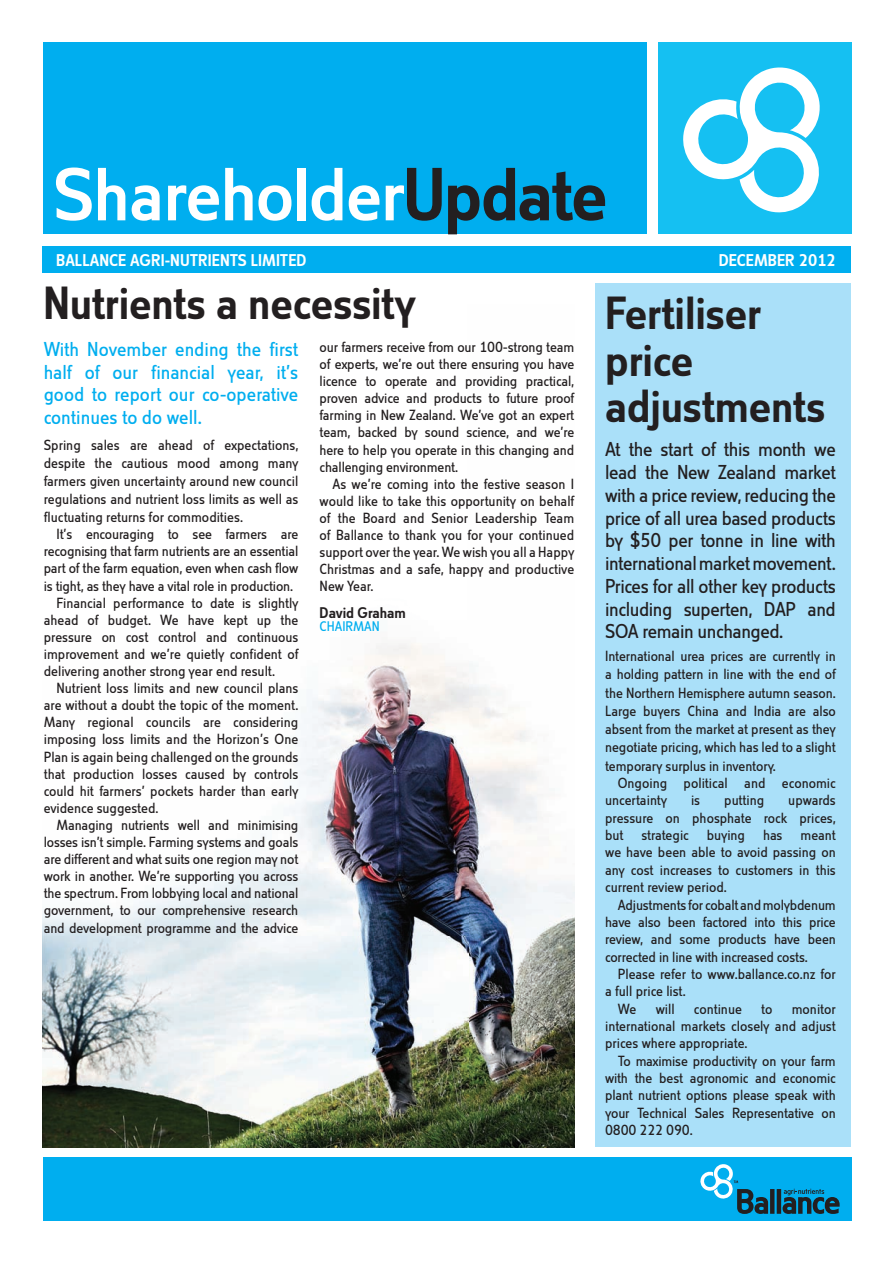
<style>
.page{position:relative;width:893px;height:1263px;background:#fff}
.page>*{position:absolute;margin:0;border:0;box-sizing:border-box;transform-origin:0 0}
.t1{font:500 45px/46.5px "Cst Berlin West";letter-spacing:-.005em;color:#231f20}
.t2{font:19.5px/22.8px "Cst Berlin West Regular Tf";letter-spacing:-.02em;color:#231f20;text-align:justify}
.t3{font:19.5px/22.5px "Cst Berlin West Regular Tf";color:#00aeef;text-align:justify}
.t4{font:16.5px "Cst Berlin West Medium Tf";color:#fff}
.t5{font:500 15px "Cst Berlin West";letter-spacing:-.005em;color:#231f20}
.t6{font:14.25px/17.4px "Cst Berlin West Regular Tf";letter-spacing:-.01em;color:#231f20;text-align:justify}
.t7{font:14.25px/18.3px "Cst Berlin West";letter-spacing:-.005em;color:#231f20;text-align:justify}
.t8{font:13.5px "Cst Berlin West";color:#00aeef}
</style>
<div class="page">
<img style="left:42px;top:643px;width:532px;height:504px">
<div style="left:595px;top:284px;width:256px;height:863px;background:#aae0f9"></div>
<div style="left:42px;top:246px;width:809px;height:26px;background:#00aeef"></div>
<div style="left:43px;top:43px;width:604px;height:191px;background:#00aeef"></div>
<div style="left:658px;top:43px;width:193px;height:191px;background:#15c0f2"></div>
<svg style="left:683px;top:67px;width:137px;height:146px"></svg>
<svg style="left:56px;top:168px;width:36px;height:53px"></svg>
<svg style="left:98px;top:168px;width:27px;height:52px"></svg>
<svg style="left:132px;top:185px;width:28px;height:36px"></svg>
<svg style="left:168px;top:185px;width:51px;height:36px"></svg>
<svg style="left:225px;top:168px;width:66px;height:53px"></svg>
<div style="left:297px;top:168px;width:8px;height:52px;background:#fff"></div>
<svg style="left:312px;top:168px;width:30px;height:53px"></svg>
<svg style="left:349px;top:185px;width:30px;height:36px"></svg>
<svg style="left:386px;top:168px;width:56px;height:53px"></svg>
<svg style="left:448px;top:168px;width:157px;height:66px"></svg>
<div style="left:43px;top:1157px;width:808px;height:63px;background:#00aeef"></div>
<svg style="left:700px;top:1164px;width:140px;height:50px"></svg>
<p class="t4" style="left:56px;top:250px;width:252px">BALLANCE AGRI-NUTRIENTS LIMITED</p>
<p class="t4" style="left:719px;top:250px;width:119px">DECEMBER 2012</p>
<h1 class="t1" style="left:43px;top:280px;width:374px">Nutrients a necessity</h1>
<h1 class="t1" style="left:605px;top:290px;width:222px">Fertiliser price adjustments</h1>
<p class="t2" style="left:605px;top:438px;width:232px">At the start of this month we lead the New Zealand market with a price review, reducing the price of all urea based products by $50 per tonne in line with international market movement.<br>Prices for all other key products including superten, DAP and SOA remain unchanged.</p>
<p class="t7" style="left:605px;top:647px;width:232px">International urea prices are currently in a holding pattern in line with the end of the Northern Hemisphere autumn season.<br>Large buyers China and India are also absent from the market at present as they negotiate pricing, which has led to a slight temporary surplus in inventory.</p>
<p class="t6" style="left:605px;top:774px;width:232px;text-indent:13px">Ongoing political and economic uncertainty</p>
<p class="t6" style="left:320px;top:338px;width:256px">our farmers receive from our 100-strong team of experts, we’re out there ensuring you have licence to operate and providing practical, proven advice and products to future proof farming in New Zealand. We’ve got an expert team, backed by sound science, and we’re here to help you operate in this changing and challenging environment.</p>
<p class="t6" style="left:320px;top:475px;width:256px;text-indent:13px">As we’re coming into the festive season I would like to take this opportunity on behalf of the Board and Senior Leadership Team of Ballance to thank you for your continued support over the year. We wish you all a Happy Christmas and a safe, happy and productive New Year.</p>
<p class="t5" style="left:320px;top:604px;width:88px">David Graham</p>
<p class="t8" style="left:320px;top:619px;width:62px">CHAIRMAN</p>
<h2 class="t3" style="left:44px;top:338px;width:256px">With November ending the first half of our financial year, it’s good to report our co-operative continues to do well.</h2>
<p class="t7" style="left:44px;top:436px;width:256px">Spring sales are ahead of expectations, despite the cautious mood among many farmers given uncertainty around new council regulations and nutrient loss limits as well as fluctuating returns for commodities.</p>
<p class="t6" style="left:57px;top:526px;width:243px">It’s encouraging to see farmers are</p>
<p class="t6" style="left:44px;top:543px;width:256px">recognising that farm nutrients are an essential</p>
<p class="t6" style="left:44px;top:560px;width:256px">part of the farm equation, even when cash flow</p>
<p class="t6" style="left:44px;top:577px;width:251px">is tight, as they have a vital role in production.</p>
<p class="t6" style="left:57px;top:594px;width:244px">Financial performance to date is slightly</p>
<p class="t6" style="left:44px;top:611px;width:256px">ahead of budget. We have kept up the</p>
<p class="t6" style="left:44px;top:628px;width:256px">pressure on cost control and continuous</p>
<p class="t6" style="left:44px;top:645px;width:256px">improvement and we’re quietly confident of</p>
<p class="t6" style="left:44px;top:662px;width:233px">delivering another strong year end result.</p>
<p class="t6" style="left:57px;top:679px;width:243px">Nutrient loss limits and new council plans</p>
<p class="t6" style="left:44px;top:697px;width:256px">are without a doubt the topic of the moment.</p>
<p class="t6" style="left:44px;top:714px;width:256px">Many regional councils are considering</p>
<p class="t6" style="left:44px;top:731px;width:256px">imposing loss limits and the Horizon’s One</p>
<p class="t6" style="left:44px;top:748px;width:256px">Plan is again being challenged on the grounds</p>
<p class="t6" style="left:44px;top:765px;width:256px">that production losses caused by controls</p>
<p class="t6" style="left:44px;top:782px;width:256px">could hit farmers’ pockets harder than early</p>
<p class="t6" style="left:44px;top:799px;width:116px">evidence suggested.</p>
<p class="t6" style="left:57px;top:816px;width:243px">Managing nutrients well and minimising</p>
<p class="t6" style="left:44px;top:833px;width:256px">losses isn’t simple. Farming systems and goals</p>
<p class="t6" style="left:44px;top:850px;width:256px">are different and what suits one region may not</p>
<p class="t6" style="left:44px;top:868px;width:256px">work in another. We’re supporting you across</p>
<p class="t6" style="left:44px;top:885px;width:256px">the spectrum. From lobbying local and national</p>
<p class="t6" style="left:44px;top:902px;width:256px">government, to our comprehensive research</p>
<p class="t6" style="left:44px;top:919px;width:256px">and development programme and the advice</p>
<p class="t6" style="left:605px;top:792px;width:232px;text-indent:183px">upwards pressure on phosphate rock prices, but</p>
<p class="t6" style="left:691px;top:792px;width:11px">is</p>
<p class="t6" style="left:724px;top:792px;width:42px">putting</p>
<p class="t6" style="left:641px;top:826px;width:105px">strategic buying</p>
<p class="t6" style="left:763px;top:826px;width:21px">has</p>
<p class="t6" style="left:605px;top:826px;width:232px;text-indent:195px">meant we have been able to avoid passing on any cost increases to customers in this current review period.</p>
<p class="t6" style="left:605px;top:896px;width:232px;text-indent:13px">Adjustments for cobalt and molybdenum have also been factored into this price review, and some products have been corrected in line with increased costs.</p>
<p class="t6" style="left:618px;top:965px;width:219px">Please refer to www.ballance.co.nz for</p>
<p class="t6" style="left:605px;top:983px;width:82px">a full price list.</p>
<p class="t6" style="left:618px;top:1000px;width:20px">We</p>
<p class="t6" style="left:656px;top:1000px;width:20px">will</p>
<p class="t6" style="left:694px;top:1000px;width:50px">continue</p>
<p class="t6" style="left:761px;top:1000px;width:13px">to</p>
<p class="t6" style="left:605px;top:1000px;width:232px;text-indent:187px">monitor international markets closely and adjust prices where appropriate.</p>
<p class="t6" style="left:605px;top:1052px;width:232px;text-indent:13px">To maximise productivity on your farm with the best agronomic and economic plant nutrient options please speak with your Technical Sales Representative on 0800 222 090.</p>
</div>
